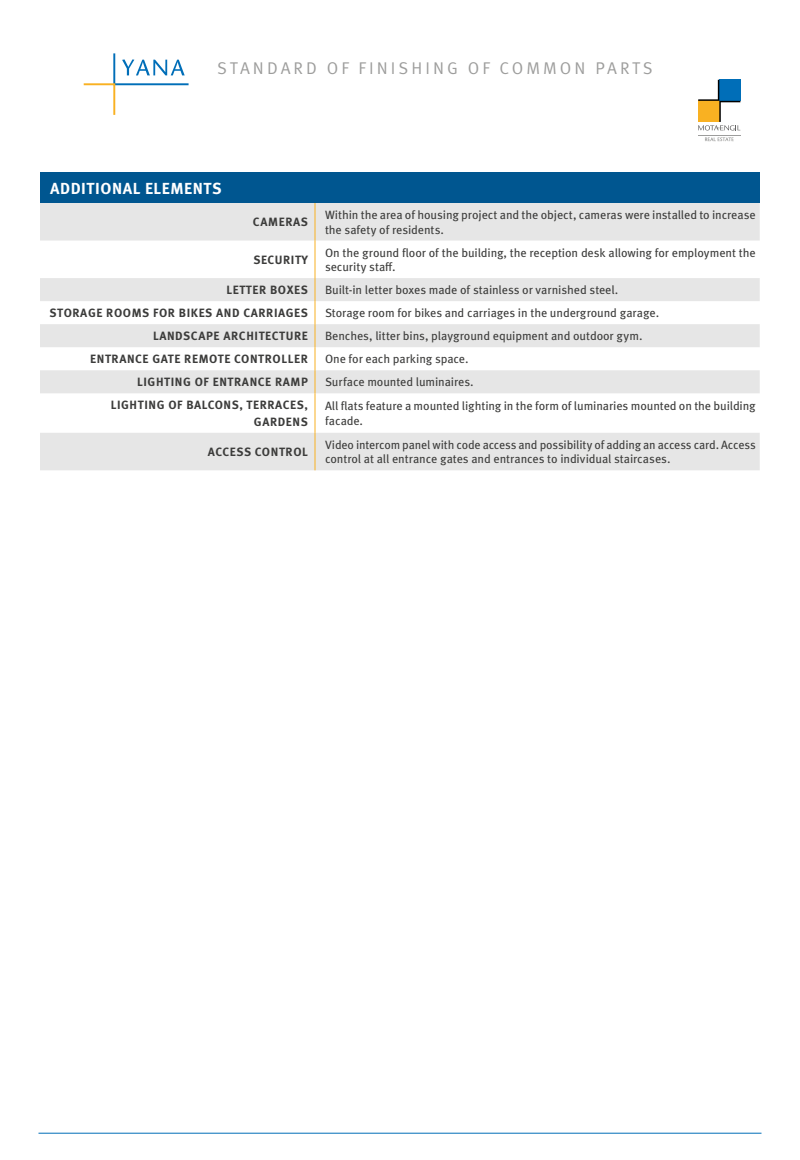
<style>
.page{position:relative;width:800px;height:1160px;background:#fff}
.page>*{position:absolute;margin:0;border:0;box-sizing:border-box;transform-origin:0 0}
.t1{font:17px "Meta Pro";letter-spacing:.18em;color:#9d9d9c}
.t2{font:700 16px "Meta Pro";letter-spacing:.035em;color:#fff}
.t3{font:12px/14.5px "Meta Pro";letter-spacing:-.01em;color:#3c3c3b}
.t4{font:700 12px/16.4px "Meta Pro";letter-spacing:.05em;color:#3c3c3b;text-align:right}
</style>
<div class="page">
<svg style="left:698px;top:80px;width:42px;height:51px"></svg>
<hr style="left:698px;top:135px;width:42px;height:1px;background:#9d9d9c">
<svg style="left:705px;top:137px;width:29px;height:4px"></svg>
<svg style="left:84px;top:53px;width:105px;height:62px"></svg>
<div style="left:40px;top:172px;width:720px;height:31px;background:#005690"></div>
<svg style="left:40px;top:203px;width:720px;height:267px;fill:#e6e6e6"></svg>
<hr style="left:315px;top:203px;width:1px;height:38px;background:#f9b122">
<hr style="left:315px;top:241px;width:1px;height:37px;background:#f9b122">
<svg style="left:315px;top:278px;width:1px;height:115px"></svg>
<hr style="left:315px;top:393px;width:1px;height:40px;background:#f9b122">
<hr style="left:315px;top:433px;width:1px;height:37px;background:#f9b122">
<hr style="left:38px;top:1133px;width:724px;height:1px;background:#006eb8">
<h1 class="t1" style="left:217px;top:57px;width:437px">STANDARD OF FINISHING OF COMMON PARTS</h1>
<h2 class="t2" style="left:50px;top:178px;width:173px">ADDITIONAL ELEMENTS</h2>
<p class="t4" style="left:253px;top:214px;width:56px">CAMERAS</p>
<p class="t3" style="left:325px;top:208px;width:432px">Within the area of housing project and the object, cameras were installed to increase the safety of residents.</p>
<p class="t4" style="left:253px;top:252px;width:56px">SECURITY</p>
<p class="t3" style="left:325px;top:245px;width:432px">On the ground floor of the building, the reception desk allowing for employment the security staff.</p>
<p class="t4" style="left:226px;top:282px;width:83px">LETTER BOXES</p>
<p class="t3" style="left:325px;top:283px;width:295px">Built-in letter boxes made of stainless or varnished steel.</p>
<p class="t4" style="left:50px;top:305px;width:260px">STORAGE ROOMS FOR BIKES AND CARRIAGES</p>
<p class="t3" style="left:325px;top:306px;width:336px">Storage room for bikes and carriages in the underground garage.</p>
<p class="t4" style="left:153px;top:328px;width:156px">LANDSCAPE ARCHITECTURE</p>
<p class="t3" style="left:325px;top:329px;width:319px">Benches, litter bins, playground equipment and outdoor gym.</p>
<p class="t4" style="left:90px;top:351px;width:219px">ENTRANCE GATE REMOTE CONTROLLER</p>
<p class="t3" style="left:325px;top:352px;width:145px">One for each parking space.</p>
<p class="t4" style="left:137px;top:374px;width:172px">LIGHTING OF ENTRANCE RAMP</p>
<p class="t3" style="left:325px;top:375px;width:150px">Surface mounted luminaires.</p>
<p class="t4" style="left:111px;top:397px;width:199px">LIGHTING OF BALCONS, TERRACES,<br>GARDENS</p>
<p class="t3" style="left:325px;top:399px;width:432px">All flats feature a mounted lighting in the form of luminaries mounted on the building facade.</p>
<p class="t4" style="left:208px;top:444px;width:101px">ACCESS CONTROL</p>
<p class="t3" style="left:325px;top:437px;width:432px">Video intercom panel with code access and possibility of adding an access card. Access control at all entrance gates and entrances to individual staircases.</p>
</div>
